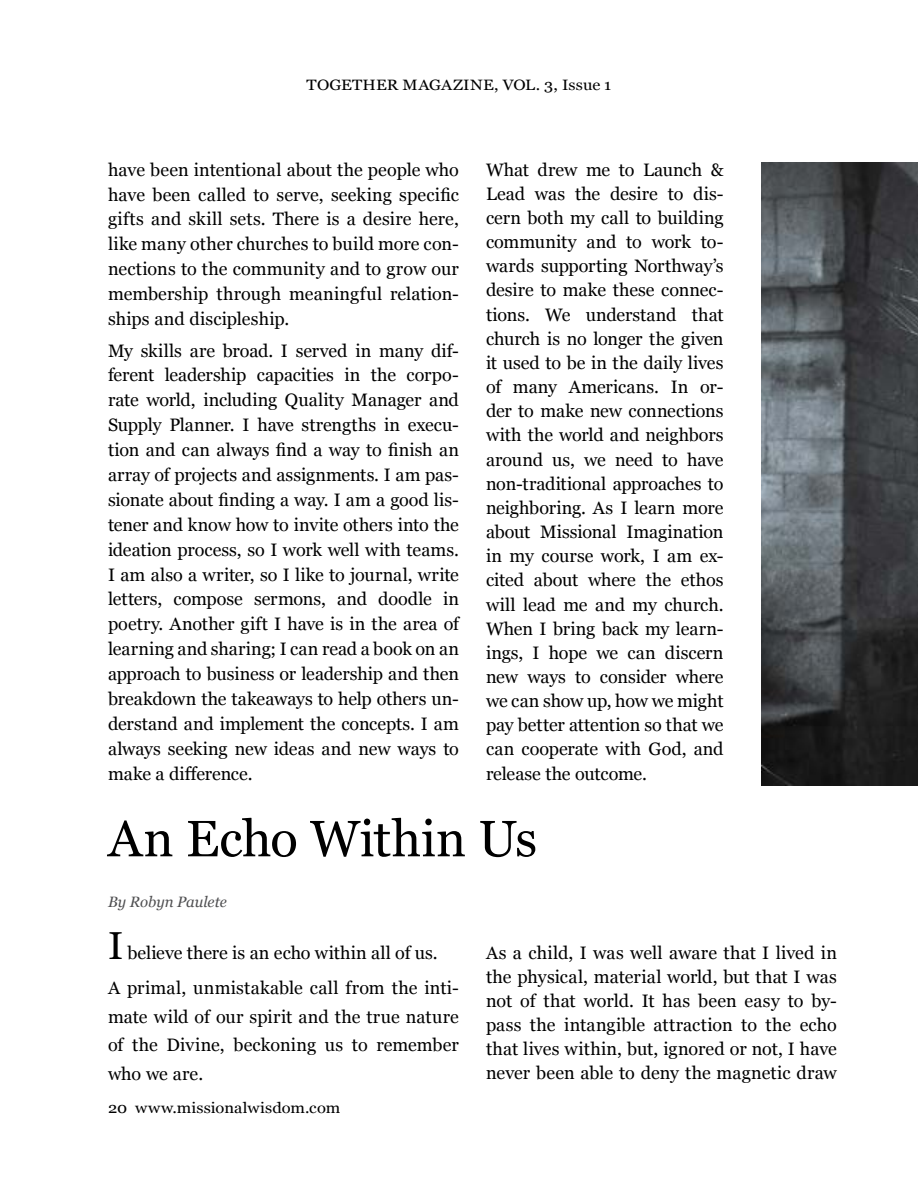
<style>
.page{position:relative;width:918px;height:1188px;background:#fff}
.page>*{position:absolute;margin:0;border:0;box-sizing:border-box;transform-origin:0 0}
.Heading_2{font:51px "Georgia";letter-spacing:-.005em;color:#000}
.Body{font:18px/24.2px "Georgia";color:#000;text-align:justify}
.First_Paragraph{font:18px/24.9px "Georgia";letter-spacing:.005em;color:#000;text-align:justify}
.t1{font:15px "Georgia";letter-spacing:.01em;color:#000;scale:1.1 1}
.Assignation{font:italic 15px "Georgia";color:#4f4f51}
.s1{font-size:39px}
</style>
<div class="page">
<img style="left:762px;top:162px;width:156px;height:623px">
<p class="t1" style="left:307px;top:74px;width:279px">TOGETHER MAGAZINE, VOL. 3, Issue 1</p>
<p class="Body" style="left:486px;top:157px;width:239px">What drew me to Launch &amp; Lead was the desire to dis&shy;cern both my call to building community and to work to&shy;wards supporting Northway’s desire to make these connec&shy;tions. We understand that church is no longer the given it used to be in the daily lives of many Americans. In or&shy;der to make new connections with the world and neighbors around us, we need to have non-traditional approaches to neighboring. As I learn more about Missional Imagination in my course work, I am ex&shy;cited about where the ethos will lead me and my church.<br>When I bring back my learn&shy;ings, I hope we can discern new ways to consider where we can show up, how we might pay better attention so that we can cooperate with God, and release the outcome.</p>
<p class="Heading_2" style="left:108px;top:801px;width:431px">An Echo Within Us</p>
<p class="Assignation" style="left:108px;top:891px;width:120px">By Robyn Paulete</p>
<p class="First_Paragraph" style="left:108px;top:939px;width:331px"><span class="s1">I</span> believe there is an echo within all of us.</p>
<p class="Body" style="left:108px;top:973px;width:352px;line-height:28.7px">A primal, unmistakable call from the inti&shy;mate wild of our spirit and the true nature of the Divine, beckoning us to remember who we are.</p>
<p class="First_Paragraph" style="left:108px;top:156px;width:353px">have been intentional about the people who have been called to serve, seeking specific gifts and skill sets. There is a desire here, like many other churches to build more con&shy;nections to the community and to grow our membership through meaningful relation&shy;ships and discipleship.</p>
<p class="Body" style="left:108px;top:337px;width:353px;line-height:24.9px">My skills are broad. I served in many dif&shy;ferent leadership capacities in the corpo&shy;rate world, including Quality Manager and Supply Planner. I have strengths in execu&shy;tion and can always find a way to finish an array of projects and assignments. I am pas&shy;sionate about finding a way. I am a good lis&shy;tener and know how to invite others into the ideation process, so I work well with teams.<br>I am also a writer, so I like to journal, write letters, compose sermons, and doodle in poetry. Another gift I have is in the area of learning and sharing; I can read a book on an approach to business or leadership and then breakdown the takeaways to help others un&shy;derstand and implement the concepts. I am always seeking new ideas and new ways to make a difference.</p>
<p class="Body" style="left:486px;top:940px;width:353px">As a child, I was well aware that I lived in the physical, material world, but that I was not of that world. It has been easy to by&shy;pass the intangible attraction to the echo that lives within, but, ignored or not, I have never been able to deny the magnetic draw</p>
<p class="t1" style="left:108px;top:1097px;width:213px">20 www.missionalwisdom.com</p>
</div>
